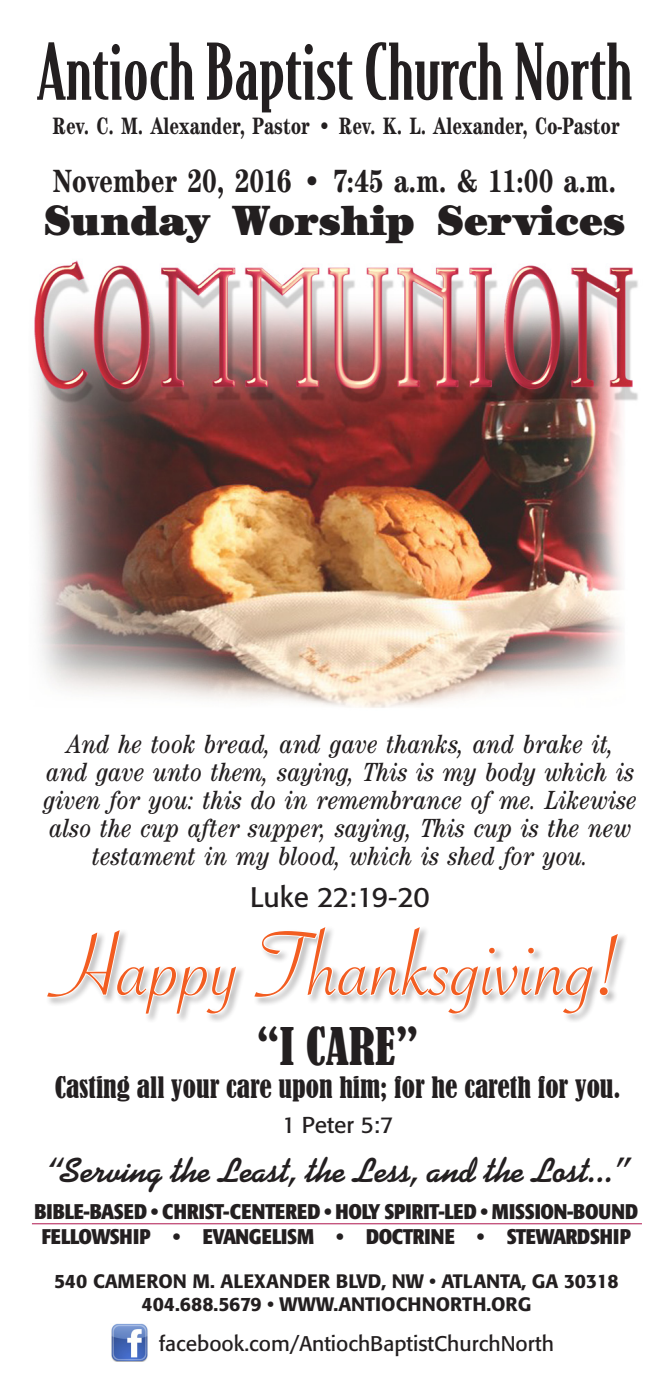
<style>
.page{position:relative;width:670px;height:1384px;background:#fff}
.page>*{position:absolute;margin:0;border:0;box-sizing:border-box;transform-origin:0 0}
.t1{font:98px "Savoye Let Plain";color:#f25d21}
.t2{font:500 74.2px "Bodega Serif";color:#231f20}
.t3{font:condensed 48.65px "Bernard";color:#231f20}
.t4{font:900 43.75px "Century Itc T";color:#231f20;scale:.95 1}
.t5{font:700 35px "Kaufmann";color:#231f20}
.t6{font:700 condensed 33.25px "Century Itc T";color:#231f20;scale:.95 1}
.t7{font:28px "Formata";letter-spacing:-.01em;color:#231f20}
.t8{font:condensed 27.65px "Bernard";color:#231f20}
.t9{font:italic condensed 27.12px/28px "Century Itc T";color:#231f20;text-align:center}
.t10{font:700 condensed 24.5px "Century Itc T";color:#231f20;scale:.9 1}
.t11{font:22.75px "Formata";color:#231f20}
.t12{font:700 condensed 21px "Formata";letter-spacing:-.01em;color:#231f20}
.t13{font:21px "Formata";color:#231f20}
.t14{font:500 19.25px "Formata";color:#231f20}
</style>
<div class="page">
<hr style="left:32px;top:1223px;width:610px;height:1px;background:#af144d">
<img style="left:111px;top:1323px;width:37px;height:38px">
<img style="left:34px;top:260px;width:604px;height:448px">
<div style="left:45px;top:924px;width:584px;height:99px;background:#231f20;opacity:.3"></div>
<svg style="left:45px;top:927px;width:194px;height:88px"></svg>
<svg style="left:252px;top:924px;width:369px;height:91px"></svg>
<p class="t2" style="left:37px;top:27px;width:597px">Antioch Baptist Church North</p>
<p class="t10" style="left:52px;top:111px;width:632px">Rev. C. M. Alexander, Pastor • Rev. K. L. Alexander, Co-Pastor</p>
<p class="t6" style="left:53px;top:161px;width:595px">November 20, 2016 • 7:45 a.m. &amp; 11:00 a.m.</p>
<p class="t4" style="left:44px;top:194px;width:613px">Sunday Worship Services</p>
<p class="t9" style="left:43px;top:730px;width:595px">And he took bread, and gave thanks, and brake it, and gave unto them, saying, This is my body which is given for you: this do in remembrance of me. Likewise also the cup after supper, saying, This cup is the new testament in my blood, which is shed for you.</p>
<p class="t7" style="left:250px;top:880px;width:181px">Luke 22:19-20</p>
<p class="t1" style="left:51px;top:900px;width:573px">Happy Thanksgiving!</p>
<p class="t3" style="left:257px;top:1018px;width:164px">“I CARE”</p>
<p class="t8" style="left:55px;top:1071px;width:567px">Casting all your care upon him; for he careth for you.</p>
<p class="t11" style="left:282px;top:1111px;width:113px">1 Peter 5:7</p>
<p class="t5" style="left:47px;top:1149px;width:582px">“Serving the Least, the Less, and the Lost...”</p>
<p class="t12" style="left:34px;top:1198px;width:605px">BIBLE-BASED • CHRIST-CENTERED • HOLY SPIRIT-LED • MISSION-BOUND</p>
<p class="t12" style="left:42px;top:1223px;width:591px">FELLOWSHIP • EVANGELISM • DOCTRINE • STEWARDSHIP</p>
<p class="t14" style="left:54px;top:1269px;width:566px">540 CAMERON M. ALEXANDER BLVD, NW • ATLANTA, GA 30318</p>
<p class="t14" style="left:141px;top:1292px;width:391px">404.688.5679 • WWW.ANTIOCHNORTH.ORG</p>
<p class="t13" style="left:159px;top:1330px;width:396px">facebook.com/AntiochBaptistChurchNorth</p>
</div>
